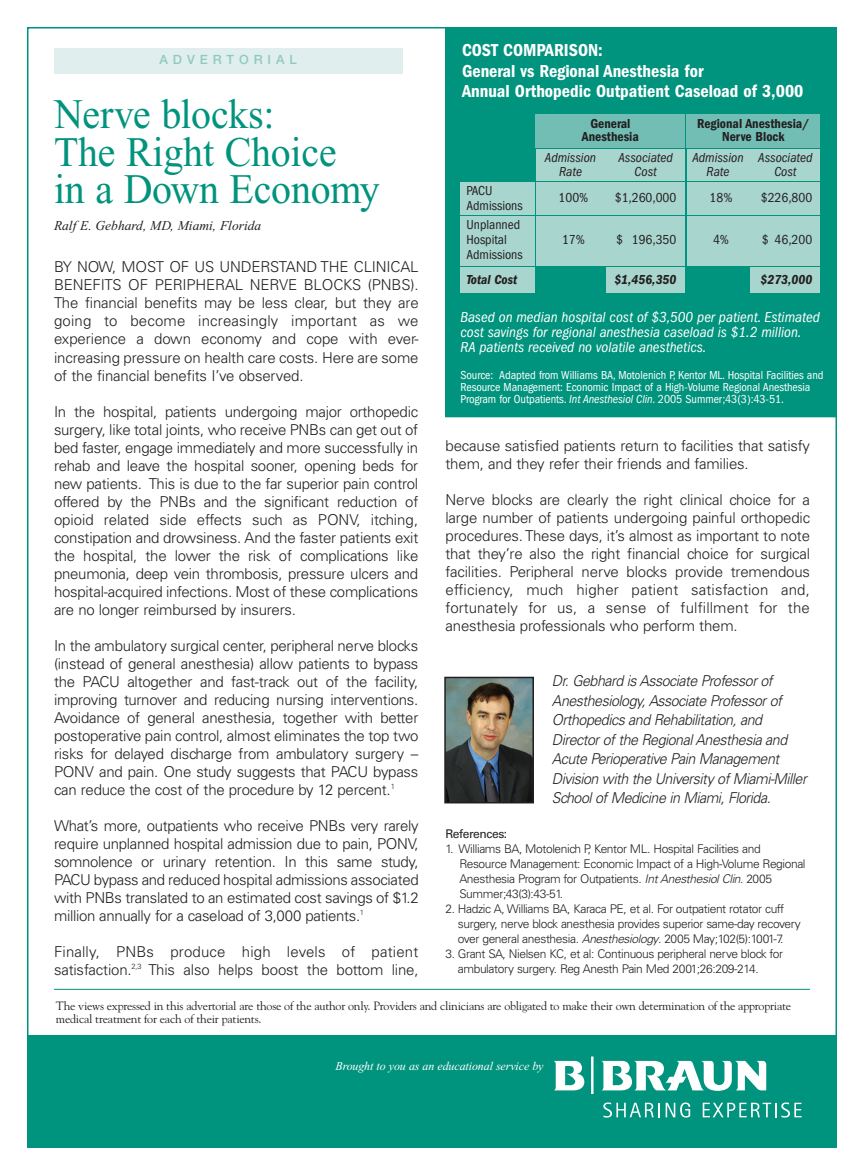
<style>
.page{position:relative;width:864px;height:1175px;background:#fff}
.page>*{position:absolute;margin:0;border:0;box-sizing:border-box;transform-origin:0 0}
.t1{font:42px/37.5px "Times New Roman";letter-spacing:-.005em;color:#00937d;scale:.95 1}
.t2{font:600 condensed 18px/20.2px "Franklin Gothic";color:#fff}
.t3{font:300 15px/18px "Univers";letter-spacing:-.01em;color:#231f20;text-align:justify}
.t4{font:italic 300 15px/19.5px "Univers";letter-spacing:-.035em;color:#231f20;scale:.95 1}
.t5{font:italic condensed 15px/15px "Franklin Gothic";color:#fff}
.t6{font:condensed 13.5px/15px "Franklin Gothic";color:#231f20}
.t7{font:italic condensed 13.5px/13.5px "Franklin Gothic";color:#231f20;text-align:center}
.t8{font:600 condensed 13.5px/13.5px "Franklin Gothic";color:#231f20;text-align:center}
.t9{font:italic 13.5px "Times New Roman";color:#231f20}
.t10{font:italic 600 condensed 13.5px "Franklin Gothic";color:#231f20}
.t11{font:500 12.75px "Helvetica Neue";letter-spacing:.39em;color:#8fcac1}
.t12{font:300 12px/15px "Univers";letter-spacing:-.035em;color:#231f20}
.t13{font:condensed 12px/12px "Franklin Gothic";letter-spacing:-.005em;color:#fff}
.t14{font:12px/13.5px "Goudy";letter-spacing:-.02em;color:#231f20}
.t15{font:italic 12px "Times New Roman";letter-spacing:-.01em;color:#fff}
.t16{font:12px "Univers";letter-spacing:-.035em;color:#231f20}
.s1{font-style:italic}
</style>
<div class="page">
<div style="left:446px;top:28px;width:390px;height:389px;background:#00937d"></div>
<div style="left:54px;top:48px;width:348px;height:26px;background:#e0efed"></div>
<hr style="left:54px;top:989px;width:756px;height:1px;background:#00937d">
<div style="left:27px;top:1035px;width:810px;height:113px;background:#00937d"></div>
<svg style="left:603px;top:1102px;width:57px;height:15px"></svg>
<svg style="left:666px;top:1102px;width:24px;height:15px"></svg>
<svg style="left:703px;top:1102px;width:99px;height:15px"></svg>
<svg style="left:554px;top:1060px;width:31px;height:30px"></svg>
<svg style="left:601px;top:1060px;width:165px;height:30px"></svg>
<hr style="left:592px;top:1056px;width:1px;height:38px;background:#fff">
<img style="left:447px;top:679px;width:84px;height:121px">
<div style="left:444px;top:676px;width:90px;height:127px;border:2px solid #231f20"></div>
<div style="left:536px;top:114px;width:149px;height:34px;background:#72beb4"></div>
<div style="left:687px;top:114px;width:133px;height:34px;background:#72beb4"></div>
<div style="left:536px;top:150px;width:69px;height:31px;background:#a8d5cd"></div>
<div style="left:606px;top:150px;width:79px;height:31px;background:#a8d5cd"></div>
<div style="left:687px;top:150px;width:63px;height:31px;background:#a8d5cd"></div>
<div style="left:751px;top:150px;width:69px;height:31px;background:#a8d5cd"></div>
<div style="left:460px;top:182px;width:75px;height:33px;background:#a8d5cd"></div>
<div style="left:536px;top:182px;width:69px;height:33px;background:#a8d5cd"></div>
<div style="left:606px;top:182px;width:79px;height:33px;background:#a8d5cd"></div>
<div style="left:687px;top:182px;width:63px;height:33px;background:#a8d5cd"></div>
<div style="left:751px;top:182px;width:69px;height:33px;background:#a8d5cd"></div>
<div style="left:460px;top:216px;width:75px;height:50px;background:#a8d5cd"></div>
<div style="left:536px;top:216px;width:69px;height:50px;background:#a8d5cd"></div>
<div style="left:606px;top:216px;width:79px;height:50px;background:#a8d5cd"></div>
<div style="left:687px;top:216px;width:63px;height:50px;background:#a8d5cd"></div>
<div style="left:751px;top:216px;width:69px;height:50px;background:#a8d5cd"></div>
<div style="left:460px;top:267px;width:75px;height:26px;background:#a8d5cd"></div>
<div style="left:606px;top:267px;width:79px;height:26px;background:#a8d5cd"></div>
<div style="left:751px;top:267px;width:69px;height:26px;background:#a8d5cd"></div>
<p class="t11" style="left:159px;top:55px;width:139px">ADVERTORIAL</p>
<h1 class="t1" style="left:54px;top:99px;width:344px">Nerve blocks:<br>The Right Choice<br>in a Down Economy</h1>
<p class="t9" style="left:54px;top:221px;width:209px">Ralf E. Gebhard, MD, Miami, Florida</p>
<p class="t3" style="left:54px;top:259px;width:366px">BY NOW, MOST OF US UNDERSTAND THE CLINICAL BENEFITS OF PERIPHERAL NERVE BLOCKS (PNBS).<br>The financial benefits may be less clear, but they are going to become increasingly important as we experience a down economy and cope with ever&shy;increasing pressure on health care costs. Here are some of the financial benefits I’ve observed.</p>
<p class="t3" style="left:54px;top:403px;width:366px">In the hospital, patients undergoing major orthopedic surgery, like total joints, who receive PNBs can get out of bed faster, engage immediately and more successfully in rehab and leave the hospital sooner, opening beds for new patients. This is due to the far superior pain control offered by the PNBs and the significant reduction of opioid related side effects such as PONV, itching, constipation and drowsiness. And the faster patients exit the hospital, the lower the risk of complications like pneumonia, deep vein thrombosis, pressure ulcers and hospital-acquired infections. Most of these complications are no longer reimbursed by insurers.</p>
<p class="t3" style="left:54px;top:637px;width:366px">In the ambulatory surgical center, peripheral nerve blocks (instead of general anesthesia) allow patients to bypass the PACU altogether and fast-track out of the facility, improving turnover and reducing nursing interventions.<br>Avoidance of general anesthesia, together with better postoperative pain control, almost eliminates the top two risks for delayed discharge from ambulatory surgery – PONV and pain. One study suggests that PACU bypass can reduce the cost of the procedure by 12 percent.<sup>1</sup></p>
<p class="t3" style="left:54px;top:817px;width:366px">What’s more, outpatients who receive PNBs very rarely require unplanned hospital admission due to pain, PONV, somnolence or urinary retention. In this same study, PACU bypass and reduced hospital admissions associated with PNBs translated to an estimated cost savings of $1.2 million annually for a caseload of 3,000 patients.<sup>1</sup></p>
<p class="t3" style="left:54px;top:943px;width:366px">Finally, PNBs produce high levels of patient satisfaction.<sup>2,3</sup> This also helps boost the bottom line,</p>
<p class="t2" style="left:462px;top:41px;width:343px">COST COMPARISON:<br>General vs Regional Anesthesia for<br>Annual Orthopedic Outpatient Caseload of 3,000</p>
<p class="t8" style="left:582px;top:118px;width:59px">General<br>Anesthesia</p>
<p class="t8" style="left:697px;top:118px;width:114px">Regional Anesthesia/<br>Nerve Block</p>
<p class="t7" style="left:545px;top:152px;width:53px">Admission<br>Rate</p>
<p class="t7" style="left:619px;top:152px;width:56px">Associated<br>Cost</p>
<p class="t7" style="left:692px;top:152px;width:53px">Admission<br>Rate</p>
<p class="t7" style="left:758px;top:152px;width:56px">Associated<br>Cost</p>
<p class="t6" style="left:466px;top:184px;width:58px">PACU<br>Admissions</p>
<p class="t6" style="left:559px;top:191px;width:31px">100%</p>
<p class="t6" style="left:615px;top:191px;width:63px">$1,260,000</p>
<p class="t6" style="left:710px;top:191px;width:24px">18%</p>
<p class="t6" style="left:761px;top:191px;width:53px">$226,800</p>
<p class="t6" style="left:466px;top:218px;width:58px">Unplanned<br>Hospital<br>Admissions</p>
<p class="t6" style="left:562px;top:233px;width:24px">17%</p>
<p class="t6" style="left:616px;top:233px;width:62px">$ 196,350</p>
<p class="t6" style="left:713px;top:233px;width:18px">4%</p>
<p class="t6" style="left:762px;top:233px;width:52px">$ 46,200</p>
<p class="t10" style="left:466px;top:274px;width:52px">Total Cost</p>
<p class="t10" style="left:614px;top:274px;width:64px">$1,456,350</p>
<p class="t10" style="left:761px;top:274px;width:53px">$273,000</p>
<p class="t5" style="left:460px;top:311px;width:361px">Based on median hospital cost of $3,500 per patient. Estimated cost savings for regional anesthesia caseload is $1.2 million.<br>RA patients received no volatile anesthetics.</p>
<p class="t13" style="left:460px;top:370px;width:365px">Source: Adapted from Williams BA, Motolenich P, Kentor ML. Hospital Facilities and<br>Resource Management: Economic Impact of a High-Volume Regional Anesthesia<br>Program for Outpatients. <span class="s1">Int Anesthesiol Clin</span>. 2005 Summer;43(3):43-51.</p>
<p class="t3" style="left:446px;top:438px;width:366px">because satisfied patients return to facilities that satisfy them, and they refer their friends and families.</p>
<p class="t3" style="left:445px;top:492px;width:366px">Nerve blocks are clearly the right clinical choice for a large number of patients undergoing painful orthopedic procedures. These days, it’s almost as important to note that they’re also the right financial choice for surgical facilities. Peripheral nerve blocks provide tremendous efficiency, much higher patient satisfaction and, fortunately for us, a sense of fulfillment for the anesthesia professionals who perform them.</p>
<p class="t4" style="left:552px;top:672px;width:270px">Dr. Gebhard is Associate Professor of Anesthesiology, Associate Professor of Orthopedics and Rehabilitation, and Director of the Regional Anesthesia and Acute Perioperative Pain Management Division with the University of Miami-Miller School of Medicine in Miami, Florida.</p>
<p class="t16" style="left:446px;top:829px;width:63px">References:</p>
<p class="t12" style="left:459px;top:842px;width:348px;text-indent:-14px">1. Williams BA, Motolenich P, Kentor ML. Hospital Facilities and Resource Management: Economic Impact of a High-Volume Regional Anesthesia Program for Outpatients. <span class="s1">Int Anesthesiol Clin</span>. 2005<br>Summer;43(3):43-51.</p>
<p class="t12" style="left:458px;top:902px;width:344px;text-indent:-12px">2. Hadzic A, Williams BA, Karaca PE, et al. For outpatient rotator cuff surgery, nerve block anesthesia provides superior same-day recovery over general anesthesia. <span class="s1">Anesthesiology</span>. 2005 May;102(5):1001-7.</p>
<p class="t12" style="left:458px;top:947px;width:327px;text-indent:-12px">3. Grant SA, Nielsen KC, et al: Continuous peripheral nerve block for ambulatory surgery. Reg Anesth Pain Med 2001;26:209-214.</p>
<p class="t14" style="left:56px;top:999px;width:737px">The views expressed in this advertorial are those of the author only. Providers and clinicians are obligated to make their own determination of the appropriate medical treatment for each of their patients.</p>
<p class="t15" style="left:335px;top:1061px;width:210px">Brought to you as an educational service by</p>
</div>
